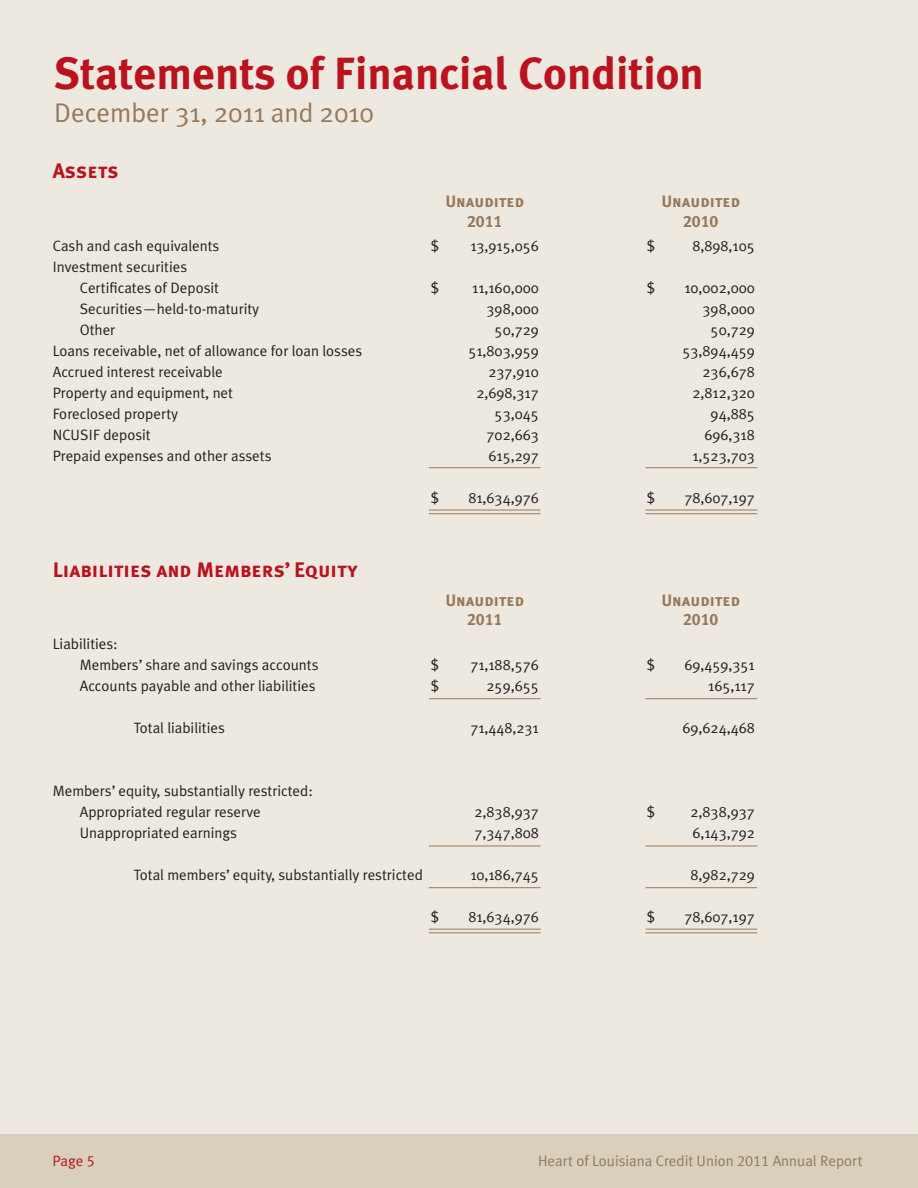
<style>
.page{position:relative;width:918px;height:1188px;background:#fff}
.page>*{position:absolute;margin:0;border:0;box-sizing:border-box;transform-origin:0 0}
.t1{font:700 45px "Meta Plus";color:#ba131d}
.t2{font:27px "Meta Plus Normal";color:#96795a}
.t3{font:21px "Meta Plus Bold Caps";color:#ba131d}
.t4{font:16.5px/19.8px "Meta Plus Bold Caps";color:#96795a;text-align:center}
.t5{font:15px/21px "Meta Plus Normal";color:#231f20}
.t6{font:15px "Meta Plus Normal";color:#96795a}
.t7{font:15px "Meta Plus Normal";color:#ba131d}
.s1{font-family:"Meta Plus Normal Caps"}
</style>
<div class="page">
<div style="left:0;top:0;width:918px;height:1134px;background:#ede8e0"></div>
<div style="left:0;top:1134px;width:918px;height:54px;background:#d8cfbc"></div>
<hr style="left:429px;top:467px;width:112px;height:1px;background:#96795a">
<hr style="left:429px;top:698px;width:112px;height:1px;background:#96795a">
<hr style="left:429px;top:846px;width:112px;height:1px;background:#96795a">
<hr style="left:429px;top:887px;width:112px;height:1px;background:#96795a">
<hr style="left:429px;top:510px;width:112px;height:1px;background:#96795a">
<hr style="left:429px;top:513px;width:112px;height:1px;background:#96795a">
<hr style="left:429px;top:929px;width:112px;height:1px;background:#96795a">
<hr style="left:429px;top:932px;width:112px;height:1px;background:#96795a">
<hr style="left:646px;top:467px;width:111px;height:1px;background:#96795a">
<hr style="left:646px;top:698px;width:111px;height:1px;background:#96795a">
<hr style="left:646px;top:846px;width:111px;height:1px;background:#96795a">
<hr style="left:646px;top:887px;width:111px;height:1px;background:#96795a">
<hr style="left:646px;top:510px;width:111px;height:1px;background:#96795a">
<hr style="left:646px;top:513px;width:111px;height:1px;background:#96795a">
<hr style="left:646px;top:929px;width:111px;height:1px;background:#96795a">
<hr style="left:646px;top:932px;width:111px;height:1px;background:#96795a">
<h1 class="t1" style="left:54px;top:52px;width:652px">Statements of Financial Condition</h1>
<h2 class="t2" style="left:54px;top:103px;width:322px">December 31, 2011 and 2010</h2>
<h3 class="t3" style="left:53px;top:159px;width:67px">Assets</h3>
<p class="t4" style="left:445px;top:192px;width:80px">Unaudited<br>2011</p>
<p class="t4" style="left:661px;top:192px;width:80px">Unaudited<br>2010</p>
<p class="t5" style="left:53px;top:237px;width:168px">Cash and cash equivalents</p>
<p class="t5" style="left:431px;top:237px;width:10px">$</p>
<p class="t5" style="left:470px;top:237px;width:70px">13,915,056</p>
<p class="t5" style="left:647px;top:237px;width:10px">$</p>
<p class="t5" style="left:692px;top:237px;width:64px">8,898,105</p>
<p class="t5" style="left:80px;top:258px;width:141px;text-indent:-27px">Investment securities<br>Certificates of Deposit</p>
<p class="t5" style="left:431px;top:279px;width:10px">$</p>
<p class="t5" style="left:472px;top:279px;width:68px">11,160,000</p>
<p class="t5" style="left:647px;top:279px;width:10px">$</p>
<p class="t5" style="left:684px;top:279px;width:72px">10,002,000</p>
<p class="t5" style="left:80px;top:300px;width:181px">Securities—held-to-maturity</p>
<p class="t5" style="left:487px;top:300px;width:54px">398,000</p>
<p class="t5" style="left:703px;top:300px;width:54px">398,000</p>
<p class="t5" style="left:80px;top:321px;width:37px">Other</p>
<p class="t5" style="left:495px;top:321px;width:46px">50,729</p>
<p class="t5" style="left:711px;top:321px;width:46px">50,729</p>
<p class="t5" style="left:53px;top:342px;width:311px">Loans receivable, net of allowance for loan losses</p>
<p class="t5" style="left:468px;top:342px;width:72px">51,803,959</p>
<p class="t5" style="left:683px;top:342px;width:74px">53,894,459</p>
<p class="t5" style="left:53px;top:363px;width:171px">Accrued interest receivable</p>
<p class="t5" style="left:489px;top:363px;width:52px">237,910</p>
<p class="t5" style="left:703px;top:363px;width:54px">236,678</p>
<p class="t5" style="left:53px;top:384px;width:182px">Property and equipment, net</p>
<p class="t5" style="left:476px;top:384px;width:64px">2,698,317</p>
<p class="t5" style="left:692px;top:384px;width:64px">2,812,320</p>
<p class="t5" style="left:53px;top:405px;width:127px">Foreclosed property</p>
<p class="t5" style="left:495px;top:405px;width:46px">53,045</p>
<p class="t5" style="left:711px;top:405px;width:46px">94,885</p>
<p class="t5" style="left:53px;top:426px;width:100px">NCUSIF deposit</p>
<p class="t5" style="left:487px;top:426px;width:54px">702,663</p>
<p class="t5" style="left:705px;top:426px;width:52px">696,318</p>
<p class="t5" style="left:53px;top:447px;width:220px">Prepaid expenses and other assets</p>
<p class="t5" style="left:489px;top:447px;width:52px">615,297</p>
<p class="t5" style="left:692px;top:447px;width:64px">1,523,703</p>
<p class="t5" style="left:431px;top:489px;width:10px">$</p>
<p class="t5" style="left:468px;top:489px;width:72px">81,634,976</p>
<p class="t5" style="left:647px;top:489px;width:10px">$</p>
<p class="t5" style="left:684px;top:489px;width:72px">78,607,197</p>
<h3 class="t3" style="left:53px;top:557px;width:307px">Liabilities and Members’ Equity</h3>
<p class="t5" style="left:80px;top:635px;width:240px;text-indent:-27px">Liabilities:<br>Members’ share and savings accounts</p>
<p class="t4" style="left:445px;top:590px;width:80px">Unaudited<br>2011</p>
<p class="t4" style="left:661px;top:590px;width:80px">Unaudited<br>2010</p>
<p class="t5" style="left:431px;top:656px;width:10px">$</p>
<p class="t5" style="left:470px;top:656px;width:70px">71,188,576</p>
<p class="t5" style="left:647px;top:656px;width:10px">$</p>
<p class="t5" style="left:684px;top:656px;width:72px">69,459,351</p>
<p class="t5" style="left:80px;top:677px;width:237px">Accounts payable and other liabilities</p>
<p class="t5" style="left:431px;top:677px;width:10px">$</p>
<p class="t5" style="left:487px;top:677px;width:54px">259,655</p>
<p class="t5" style="left:708px;top:677px;width:48px">165,117</p>
<p class="t5" style="left:134px;top:719px;width:93px">Total liabilities</p>
<p class="t5" style="left:470px;top:719px;width:70px">71,448,231</p>
<p class="t5" style="left:683px;top:719px;width:74px">69,624,468</p>
<p class="t5" style="left:80px;top:782px;width:235px;text-indent:-27px">Members’ equity, substantially restricted:<br>Appropriated regular reserve</p>
<p class="t5" style="left:475px;top:803px;width:66px">2,838,937</p>
<p class="t5" style="left:647px;top:803px;width:10px">$</p>
<p class="t5" style="left:691px;top:803px;width:66px">2,838,937</p>
<p class="t5" style="left:80px;top:824px;width:159px">Unappropriated earnings</p>
<p class="t5" style="left:475px;top:824px;width:66px">7,347,808</p>
<p class="t5" style="left:692px;top:824px;width:64px">6,143,792</p>
<p class="t5" style="left:134px;top:866px;width:291px">Total members’ equity, substantially restricted</p>
<p class="t5" style="left:470px;top:866px;width:70px">10,186,745</p>
<p class="t5" style="left:691px;top:866px;width:66px">8,982,729</p>
<p class="t5" style="left:431px;top:908px;width:10px">$</p>
<p class="t5" style="left:468px;top:908px;width:72px">81,634,976</p>
<p class="t5" style="left:647px;top:908px;width:10px">$</p>
<p class="t5" style="left:684px;top:908px;width:72px">78,607,197</p>
<p class="t7" style="left:52px;top:1156px;width:44px">Page <span class="s1">5</span></p>
<p class="t6" style="left:538px;top:1156px;width:326px">Heart of Louisiana Credit Union <span class="s1">2011</span> Annual Report</p>
</div>
